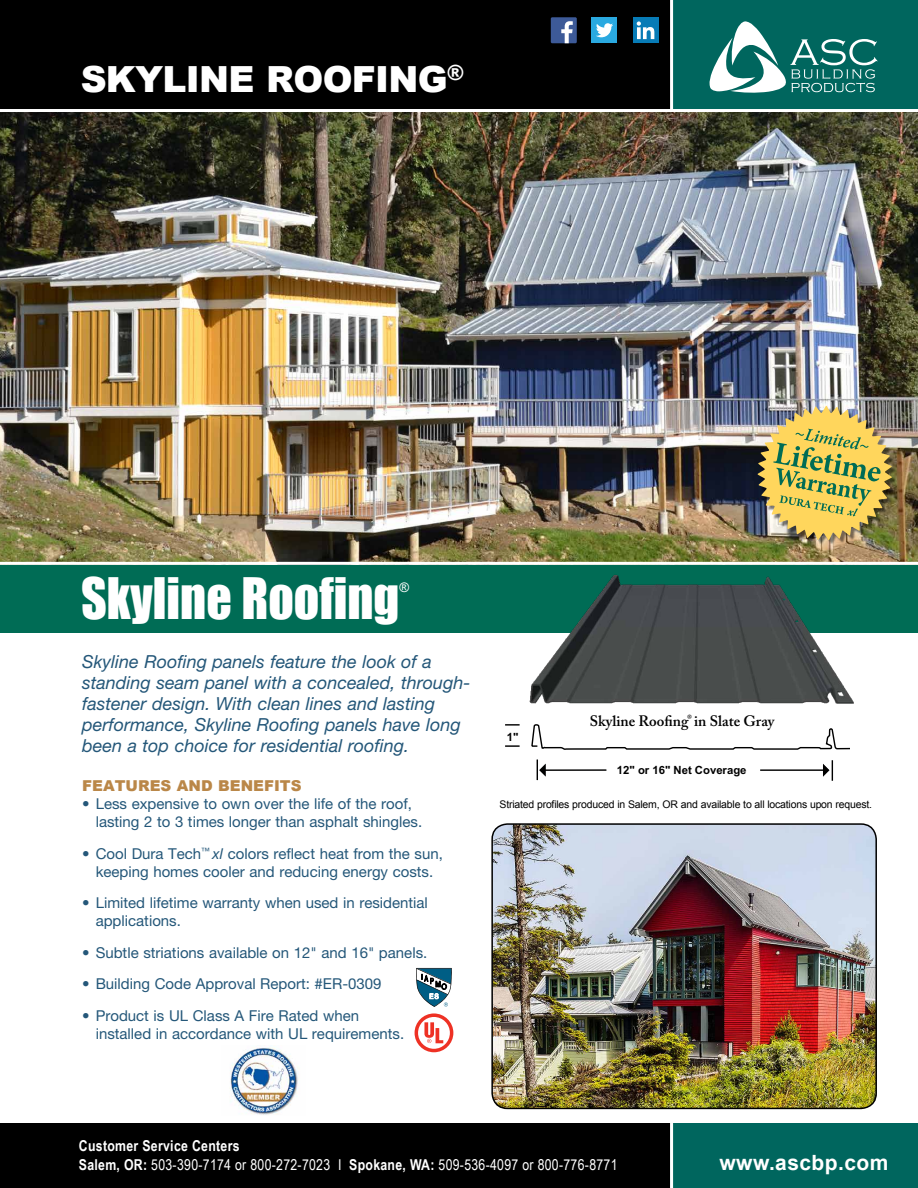
<style>
.page{position:relative;width:918px;height:1188px;background:#fff}
.page>*{position:absolute;margin:0;border:0;box-sizing:border-box;transform-origin:0 0}
.t1{font:52.5px "Impact";color:#fff;scale:.95 1}
.t2{font:900 36px "Arial";letter-spacing:-.02em;color:#fff}
.t3{font:700 21px "Arial";letter-spacing:.02em;color:#fff}
.t4{font:italic 18px/21px "Helvetica Neue LT Std";color:#245779}
.t5{font:15px/18px "Helvetica Neue LT Std";color:#245779}
.t6{font:15px/19.5px "Arial Narrow";letter-spacing:.02em;color:#fff}
.t7{font:600 15px "Adobe Caslon Pro";color:#000}
.t8{font:900 15px "Arial";color:#ba8748}
.t9{font:13.05px "Arial";color:#fff}
.t10{font:700 11.25px "Arial";color:#000}
.t11{font:10.5px "Arial";letter-spacing:-.02em;color:#000}
.s1{font-style:italic}
.s2{font-weight:700}
</style>
<div class="page">
<img style="left:494px;top:824px;width:382px;height:284px">
<div style="left:491px;top:823px;width:386px;height:286px;border:2px solid #000;border-radius:15px"></div>
<img style="left:0;top:112px;width:918px;height:450px">
<div style="left:0;top:565px;width:918px;height:67px;background:#006c55"></div>
<svg style="left:531px;top:724px;width:318px;height:26px"></svg>
<svg style="left:505px;top:724px;width:15px;height:2px"></svg>
<svg style="left:505px;top:745px;width:15px;height:2px"></svg>
<hr style="left:760px;top:769px;width:64px;height:2px;background:#000">
<svg style="left:823px;top:760px;width:10px;height:21px"></svg>
<svg style="left:537px;top:760px;width:69px;height:20px"></svg>
<svg style="left:416px;top:968px;width:36px;height:39px"></svg>
<div style="left:759px;top:407px;width:138px;height:138px;background:#000;opacity:.5"></div>
<img style="left:757px;top:406px;width:135px;height:134px">
<div style="left:670px;top:0;width:248px;height:109px;background:#00665e"></div>
<div style="left:0;top:0;width:672px;height:109px;background:#000"></div>
<hr style="left:670px;top:0;width:3px;height:112px;background:#fff">
<svg style="left:709px;top:21px;width:169px;height:72px"></svg>
<div style="left:591px;top:17px;width:26px;height:26px;background:#2aa9e0"></div>
<svg style="left:596px;top:23px;width:17px;height:14px"></svg>
<div style="left:633px;top:17px;width:26px;height:26px;background:#077bb6"></div>
<svg style="left:637px;top:21px;width:17px;height:18px"></svg>
<div style="left:551px;top:17px;width:26px;height:26px;background:#3d5a98"></div>
<svg style="left:561px;top:21px;width:12px;height:22px"></svg>
<div style="left:0;top:1123px;width:672px;height:65px;background:#000"></div>
<div style="left:670px;top:1123px;width:248px;height:65px;background:#00665e"></div>
<hr style="left:670px;top:1123px;width:3px;height:65px;background:#fff">
<img style="left:513px;top:575px;width:350px;height:129px">
<svg style="left:415px;top:1013px;width:38px;height:39px"></svg>
<img style="left:230px;top:1047px;width:68px;height:68px">
<h2 class="t2" style="left:81px;top:53px;width:385px">SKYLINE ROOFING<sup>®</sup></h2>
<h1 class="t1" style="left:81px;top:558px;width:337px">Skyline Roofing</h1>
<p class="t9" style="left:399px;top:579px;width:11px">®</p>
<p class="t4" style="left:82px;top:651px;width:390px">Skyline Roofing panels feature the look of a standing seam panel with a concealed, through&shy;fastener design. With clean lines and lasting performance, Skyline Roofing panels have long been a top choice for residential roofing.</p>
<p class="t8" style="left:82px;top:775px;width:221px">FEATURES AND BENEFITS</p>
<p class="t5" style="left:96px;top:794px;width:328px;text-indent:-14px">• Less expensive to own over the life of the roof, lasting 2 to 3 times longer than asphalt shingles.</p>
<p class="t5" style="left:82px;top:844px;width:362px;text-align:center">• Cool Dura Tech<sup>™</sup> <span class="s1">xl</span> colors reflect heat from the sun, keeping homes cooler and reducing energy costs.</p>
<p class="t5" style="left:96px;top:893px;width:334px;text-indent:-14px">• Limited lifetime warranty when used in residential applications.</p>
<p class="t5" style="left:82px;top:943px;width:347px">• Subtle striations available on 12" and 16" panels.</p>
<p class="t5" style="left:82px;top:974px;width:301px">• Building Code Approval Report: #ER-0309</p>
<p class="t5" style="left:96px;top:1006px;width:310px;text-indent:-14px">• Product is UL Class A Fire Rated when installed in accordance with UL requirements.</p>
<p class="t10" style="left:507px;top:732px;width:13px">1"</p>
<p class="t7" style="left:590px;top:712px;width:186px">Skyline Roofing<sup>®</sup> in Slate Gray</p>
<p class="t10" style="left:617px;top:765px;width:131px">12" or 16" Net Coverage</p>
<p class="t11" style="left:500px;top:797px;width:374px">Striated profiles produced in Salem, OR and available to all locations upon request.</p>
<p class="t6" style="left:79px;top:1135px;width:540px"><span class="s2">Customer Service Centers<br>Salem, OR:</span> 503-390-7174 or 800-272-7023 I <span class="s2">Spokane, WA:</span> 509-536-4097 or 800-776-8771</p>
<h3 class="t3" style="left:720px;top:1149px;width:170px">www.ascbp.com</h3>
</div>
